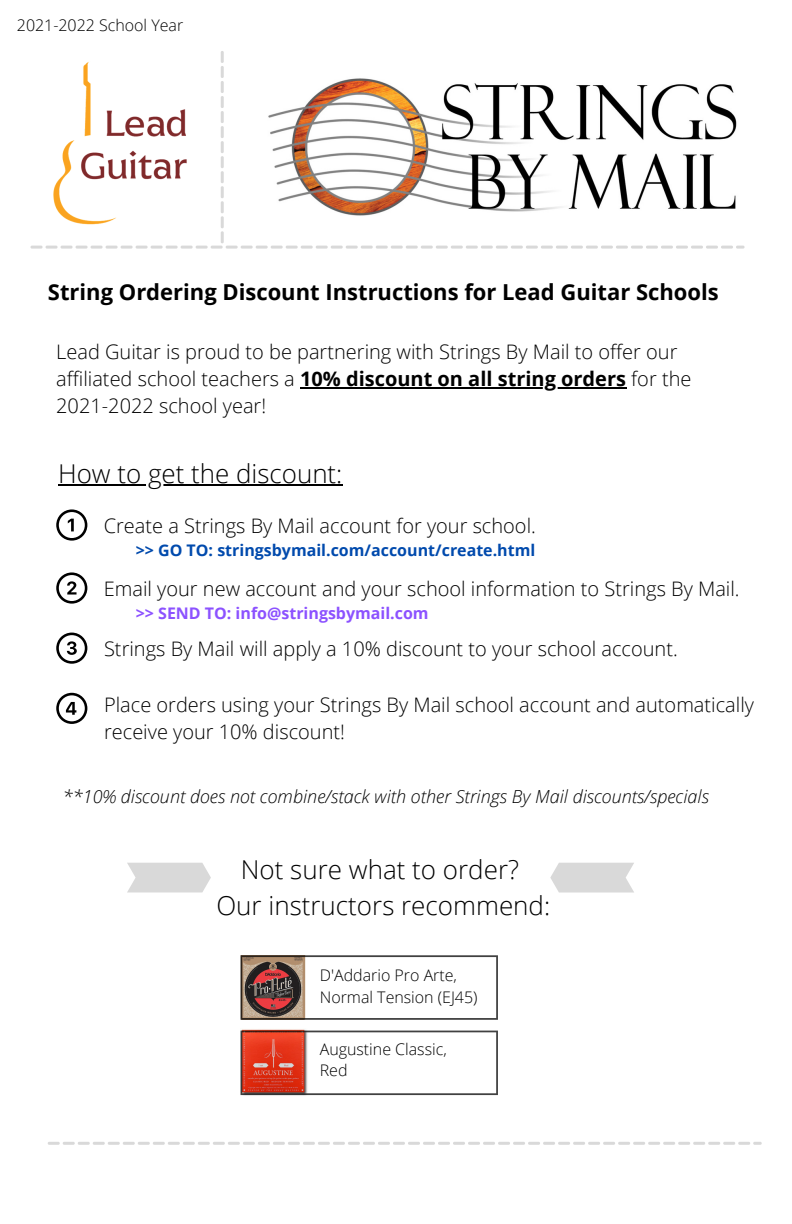
<style>
.page{position:relative;width:792px;height:1224px;background:#fff}
.page>*{position:absolute;margin:0;border:0;box-sizing:border-box;transform-origin:0 0}
.t1{font:300 26px "Open Sans";color:#000}
.t2{font:700 22px "Open Sans";color:#000}
.t3{font:300 20px/27px "Open Sans";color:#000}
.t4{font:italic 300 18px "Open Sans";color:#000}
.t5{font:300 16px "Open Sans";color:#000}
.t6{font:700 16px "Open Sans";color:#004aad}
.t7{font:700 16px "Open Sans";color:#8c52ff}
.s1{font-weight:700}
</style>
<div class="page">
<svg style="left:31px;top:51px;width:714px;height:198px"></svg>
<svg style="left:56px;top:509px;width:31px;height:32px"></svg>
<svg style="left:56px;top:572px;width:31px;height:32px"></svg>
<svg style="left:56px;top:633px;width:31px;height:31px"></svg>
<svg style="left:56px;top:693px;width:31px;height:31px"></svg>
<img style="left:241px;top:1029px;width:67px;height:67px">
<hr style="left:300px;top:387px;width:326px;height:2px;background:#000">
<hr style="left:58px;top:484px;width:284px;height:2px;background:#000">
<svg style="left:48px;top:1142px;width:714px;height:3px"></svg>
<svg style="left:127px;top:863px;width:84px;height:29px;background:#dcdcdc"></svg>
<svg style="left:550px;top:863px;width:84px;height:30px;background:#ddd"></svg>
<svg style="left:241px;top:955px;width:257px;height:65px"></svg>
<svg style="left:241px;top:1031px;width:257px;height:64px"></svg>
<p class="t5" style="left:17px;top:14px;width:168px">2021-2022 School Year</p>
<p class="t2" style="left:48px;top:277px;width:672px">String Ordering Discount Instructions for Lead Guitar Schools</p>
<p class="t3" style="left:56px;top:338px;width:637px">Lead Guitar is proud to be partnering with Strings By Mail to offer our affiliated school teachers a <span class="s1">10% discount on all string orders</span> for the<br>2021-2022 school year!</p>
<p class="t1" style="left:58px;top:455px;width:286px">How to get the discount:</p>
<p class="t3" style="left:104px;top:511px;width:434px">Create a Strings By Mail account for your school.</p>
<p class="t6" style="left:136px;top:539px;width:401px">&gt;&gt; GO TO: stringsbymail.com/account/create.html</p>
<p class="t3" style="left:104px;top:574px;width:637px">Email your new account and your school information to Strings By Mail.</p>
<p class="t3" style="left:104px;top:634px;width:575px">Strings By Mail will apply a 10% discount to your school account.</p>
<p class="t7" style="left:136px;top:602px;width:294px">&gt;&gt; SEND TO: info@stringsbymail.com</p>
<p class="t3" style="left:104px;top:691px;width:652px">Place orders using your Strings By Mail school account and automatically receive your 10% discount!</p>
<p class="t4" style="left:63px;top:784px;width:648px">**10% discount does not combine/stack with other Strings By Mail discounts/specials</p>
<p class="t1" style="left:241px;top:851px;width:280px">Not sure what to order?</p>
<p class="t1" style="left:216px;top:887px;width:335px">Our instructors recommend:</p>
<p class="t5" style="left:320px;top:964px;width:139px">D'Addario Pro Arte,</p>
<p class="t5" style="left:320px;top:985px;width:159px">Normal Tension (EJ45)</p>
<p class="t5" style="left:320px;top:1038px;width:129px">Augustine Classic,</p>
<p class="t5" style="left:320px;top:1059px;width:29px">Red</p>
</div>
